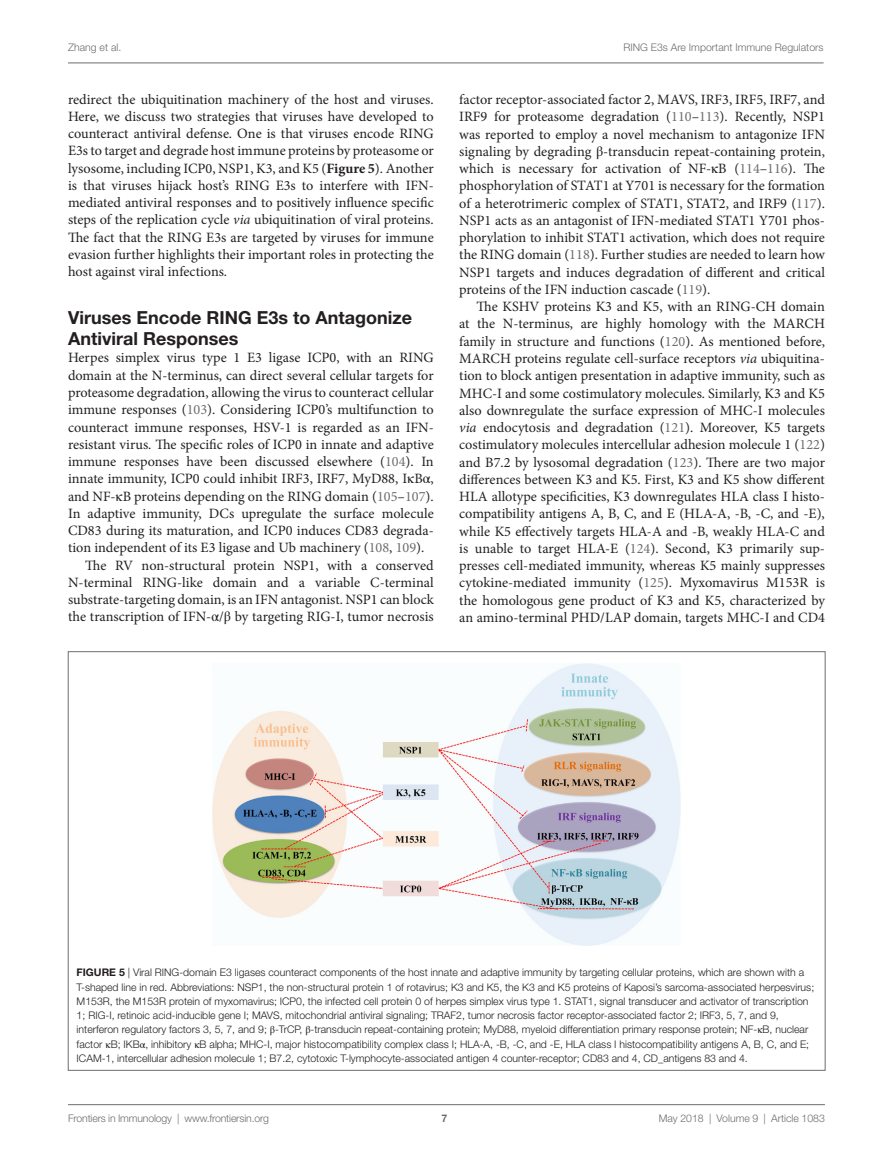
<style>
.page{position:relative;width:893px;height:1170px;background:#fff}
.page>*{position:absolute;margin:0;border:0;box-sizing:border-box;transform-origin:0 0}
.t1{font:700 18px/21px "Helvetica Neue LT Std";color:#231f20}
.t2{font:14.25px/17.2px "Minion Pro";color:#231f20;text-align:justify}
.t3{font:300 10.5px/14.2px "Helvetica Neue LT Std";color:#231f20}
.t4{font:300 10.5px "Helvetica Neue LT Std";color:#6c6d70}
.t5{font:700 10.5px "Helvetica Neue LT Std";color:#231f20}
.t6{font:700 10.5px "Helvetica Neue LT Std";color:#6c6d70}
.s1{font-weight:700}
.s2{font-style:italic}
.s3{color:#6c6d70}
.s4{font-family:"STIX General"}
.s5{font-family:"STIX General";font-weight:400}
</style>
<div class="page">
<img style="left:212px;top:663px;width:469px;height:283px">
<hr style="left:68px;top:1104px;width:757px;height:1px;background:#6c6d70">
<hr style="left:68px;top:63px;width:755px;height:1px;background:#6c6d70">
<p class="t4" style="left:68px;top:41px;width:55px">Zhang et al.</p>
<p class="t4" style="left:623px;top:41px;width:202px">RING E3s Are Important Immune Regulators</p>
<p class="t2" style="left:68px;top:90px;width:367px">redirect the ubiquitination machinery of the host and viruses.<br>Here, we discuss two strategies that viruses have developed to counteract antiviral defense. One is that viruses encode RING E3s to target and degrade host immune proteins by proteasome or lysosome, including ICP0, NSP1, K3, and K5 (<span class="s1">Figure 5</span>). Another is that viruses hijack host’s RING E3s to interfere with IFN&shy;mediated antiviral responses and to positively influence specific steps of the replication cycle <span class="s2">via</span> ubiquitination of viral proteins.<br>The fact that the RING E3s are targeted by viruses for immune evasion further highlights their important roles in protecting the host against viral infections.</p>
<p class="t1" style="left:68px;top:307px;width:345px">Viruses Encode RING E3s to Antagonize<br>Antiviral Responses</p>
<p class="t2" style="left:68px;top:349px;width:367px">Herpes simplex virus type 1 E3 ligase ICP0, with an RING</p>
<p class="t2" style="left:68px;top:366px;width:367px">domain at the N-terminus, can direct several cellular targets for</p>
<p class="t2" style="left:68px;top:384px;width:367px">proteasome degradation, allowing the virus to counteract cellular</p>
<p class="t2" style="left:68px;top:401px;width:367px">immune responses (<span class="s3">103</span>). Considering ICP0’s multifunction to</p>
<p class="t2" style="left:68px;top:418px;width:367px">counteract immune responses, HSV-1 is regarded as an IFN-</p>
<p class="t2" style="left:68px;top:435px;width:367px">resistant virus. The specific roles of ICP0 in innate and adaptive</p>
<p class="t2" style="left:68px;top:453px;width:367px">immune responses have been discussed elsewhere (<span class="s3">104</span>). In</p>
<p class="t2" style="left:68px;top:470px;width:367px">innate immunity, ICP0 could inhibit IRF3, IRF7, MyD88, I<span class="s4">κ</span>B<span class="s4">α</span>,</p>
<p class="t2" style="left:68px;top:487px;width:367px">and NF-<span class="s4">κ</span>B proteins depending on the RING domain (<span class="s3">105</span>–<span class="s3">107</span>).</p>
<p class="t2" style="left:68px;top:504px;width:367px">In adaptive immunity, DCs upregulate the surface molecule</p>
<p class="t2" style="left:68px;top:522px;width:367px">CD83 during its maturation, and ICP0 induces CD83 degrada-</p>
<p class="t2" style="left:68px;top:539px;width:358px">tion independent of its E3 ligase and Ub machinery (<span class="s3">108</span>, <span class="s3">109</span>).</p>
<p class="t2" style="left:85px;top:556px;width:350px">The RV non-structural protein NSP1, with a conserved</p>
<p class="t2" style="left:68px;top:573px;width:367px">N-terminal RING-like domain and a variable C-terminal</p>
<p class="t2" style="left:68px;top:591px;width:367px">substrate-targeting domain, is an IFN antagonist. NSP1 can block</p>
<p class="t2" style="left:68px;top:608px;width:367px">the transcription of IFN-<span class="s4">α</span>/<span class="s4">β</span> by targeting RIG-I, tumor necrosis</p>
<p class="t2" style="left:459px;top:91px;width:367px">factor receptor-associated factor 2, MAVS, IRF3, IRF5, IRF7, and IRF9 for proteasome degradation (<span class="s3">110</span>–<span class="s3">113</span>). Recently, NSP1 was reported to employ a novel mechanism to antagonize IFN signaling by degrading <span class="s4">β</span>-transducin repeat-containing protein, which is necessary for activation of NF-<span class="s4">κ</span>B (<span class="s3">114</span>–<span class="s3">116</span>). The phosphorylation of STAT1 at Y701 is necessary for the formation of a heterotrimeric complex of STAT1, STAT2, and IRF9 (<span class="s3">117</span>).<br>NSP1 acts as an antagonist of IFN-mediated STAT1 Y701 phos&shy;phorylation to inhibit STAT1 activation, which does not require the RING domain (<span class="s3">118</span>). Further studies are needed to learn how NSP1 targets and induces degradation of different and critical proteins of the IFN induction cascade (<span class="s3">119</span>).</p>
<p class="t2" style="left:459px;top:298px;width:367px;text-indent:17px">The KSHV proteins K3 and K5, with an RING-CH domain at the N-terminus, are highly homology with the MARCH family in structure and functions (<span class="s3">120</span>). As mentioned before, MARCH proteins regulate cell-surface receptors <span class="s2">via</span> ubiquitina&shy;tion to block antigen presentation in adaptive immunity, such as MHC-I and some costimulatory molecules. Similarly, K3 and K5 also downregulate the surface expression of MHC-I molecules <span class="s2">via</span> endocytosis and degradation (<span class="s3">121</span>). Moreover, K5 targets costimulatory molecules intercellular adhesion molecule 1 (<span class="s3">122</span>) and B7.2 by lysosomal degradation (<span class="s3">123</span>). There are two major differences between K3 and K5. First, K3 and K5 show different HLA allotype specificities, K3 downregulates HLA class I histo&shy;compatibility antigens A, B, C, and E (HLA-A, -B, -C, and -E), while K5 effectively targets HLA-A and -B, weakly HLA-C and is unable to target HLA-E (<span class="s3">124</span>). Second, K3 primarily sup&shy;presses cell-mediated immunity, whereas K5 mainly suppresses cytokine-mediated immunity (<span class="s3">125</span>). Myxomavirus M153R is the homologous gene product of K3 and K5, characterized by an amino-terminal PHD/LAP domain, targets MHC-I and CD4</p>
<p class="t3" style="left:77px;top:965px;width:739px;text-indent:33px"><span class="s1">e 5</span> | Viral RING-domain E3 ligases counteract components of the host innate and adaptive immunity by targeting cellular proteins, which are shown with a T-shaped line in red. Abbreviations: NSP1, the non-structural protein 1 of rotavirus; K3 and K5, the K3 and K5 proteins of Kaposi’s sarcoma-associated herpesvirus; M153R, the M153R protein of myxomavirus; ICP0, the infected cell protein 0 of herpes simplex virus type 1. STAT1, signal transducer and activator of transcription 1; RIG-I, retinoic acid-inducible gene I; MAVS, mitochondrial antiviral signaling; TRAF2, tumor necrosis factor receptor-associated factor 2; IRF3, 5, 7, and 9, interferon regulatory factors 3, 5, 7, and 9; <span class="s5">β</span>-TrCP, <span class="s5">β</span>-transducin repeat-containing protein; MyD88, myeloid differentiation primary response protein; NF-<span class="s5">κ</span>B, nuclear factor <span class="s5">κ</span>B; IKB<span class="s5">α</span>, inhibitory <span class="s5">κ</span>B alpha; MHC-I, major histocompatibility complex class I; HLA-A, -B, -C, and -E, HLA class I histocompatibility antigens A, B, C, and E; ICAM-1, intercellular adhesion molecule 1; B7.2, cytotoxic T-lymphocyte-associated antigen 4 counter-receptor; CD83 and 4, CD_antigens 83 and 4.</p>
<p class="t5" style="left:77px;top:966px;width:18px">Figur</p>
<p class="t4" style="left:68px;top:1111px;width:203px">Frontiers in Immunology | www.frontiersin.org</p>
<p class="t4" style="left:659px;top:1111px;width:168px">May 2018 | Volume 9 | Article 1083</p>
<p class="t6" style="left:441px;top:1111px;width:7px">7</p>
</div>
